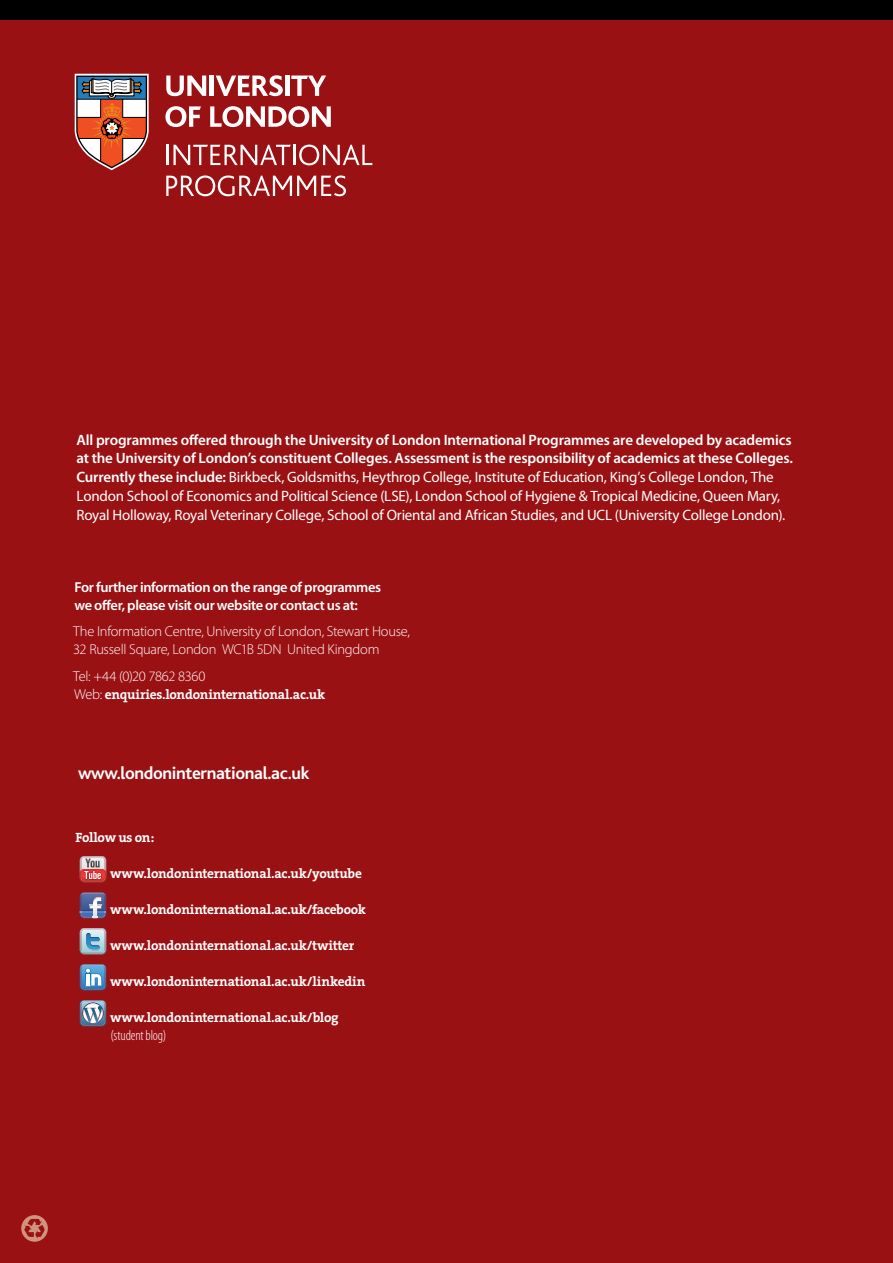
<style>
.page{position:relative;width:893px;height:1263px;background:#9a1114}
.page>*{position:absolute;margin:0;border:0;box-sizing:border-box;transform-origin:0 0}
.t1{font:700 18px "Bliss";letter-spacing:-.02em;color:#fff}
.t2{font:15px/18.8px "Myriad Pro";letter-spacing:-.01em;color:#fff}
.t3{font:300 14.4px/18px "Myriad Pro";letter-spacing:-.02em;color:#fff}
.t4{font:600 14.4px/18px "Myriad Pro";letter-spacing:-.025em;color:#fff}
.t5{font:300 condensed 14.4px "Myriad Pro";letter-spacing:-.01em;color:#fff}
.t6{font:700 13.5px "The Serif";letter-spacing:-.025em;color:#fff}
.s1{font-weight:600}
.s2{font-family:"Myriad Pro";font-weight:300;font-size:14.4px}
</style>
<div class="page">
<hr style="left:166px;top:145px;width:3px;height:20px;background:#fff">
<svg style="left:173px;top:145px;width:118px;height:20px"></svg>
<hr style="left:293px;top:145px;width:2px;height:20px;background:#fff">
<svg style="left:299px;top:145px;width:73px;height:20px"></svg>
<svg style="left:166px;top:175px;width:180px;height:21px"></svg>
<svg style="left:166px;top:76px;width:40px;height:20px"></svg>
<hr style="left:210px;top:76px;width:4px;height:20px;background:#fff">
<svg style="left:216px;top:75px;width:67px;height:21px"></svg>
<hr style="left:285px;top:76px;width:4px;height:20px;background:#fff">
<svg style="left:291px;top:76px;width:35px;height:20px"></svg>
<svg style="left:165px;top:106px;width:36px;height:21px"></svg>
<svg style="left:210px;top:106px;width:121px;height:21px"></svg>
<svg style="left:75px;top:74px;width:74px;height:96px;background:#b0786e"></svg>
<svg style="left:80px;top:856px;width:26px;height:26px"></svg>
<svg style="left:80px;top:892px;width:26px;height:26px"></svg>
<img style="left:81px;top:893px;width:24px;height:4px">
<svg style="left:80px;top:928px;width:26px;height:26px"></svg>
<svg style="left:80px;top:964px;width:26px;height:26px"></svg>
<svg style="left:80px;top:1000px;width:26px;height:26px"></svg>
<svg style="left:21px;top:1215px;width:27px;height:27px"></svg>
<svg style="left:24px;top:1219px;width:21px;height:19px"></svg>
<div style="left:0;top:0;width:893px;height:20px;background:#000"></div>
<p class="t2" style="left:77px;top:430px;width:718px"><span class="s1">All programmes offered through the University of London International Programmes are developed by academics at the University of London’s constituent Colleges. Assessment is the responsibility of academics at these Colleges.<br>Currently these include:</span> Birkbeck, Goldsmiths, Heythrop College, Institute of Education, King’s College London, The London School of Economics and Political Science (LSE), London School of Hygiene &amp; Tropical Medicine, Queen Mary, Royal Holloway, Royal Veterinary College, School of Oriental and African Studies, and UCL (University College London).</p>
<p class="t4" style="left:74px;top:578px;width:308px">For further information on the range of programmes we offer, please visit our website or contact us at:</p>
<p class="t3" style="left:73px;top:622px;width:338px">The Information Centre, University of London, Stewart House,<br>32 Russell Square, London WC1B 5DN United Kingdom</p>
<p class="t3" style="left:73px;top:667px;width:134px">Tel: +44 (0)20 7862 8360</p>
<p class="t6" style="left:74px;top:683px;width:253px"><span class="s2">Web:</span> enquiries.londoninternational.ac.uk</p>
<p class="t1" style="left:78px;top:764px;width:233px">www.londoninternational.ac.uk</p>
<p class="t6" style="left:76px;top:826px;width:80px">Follow us on:</p>
<p class="t6" style="left:110px;top:862px;width:253px">www.londoninternational.ac.uk/youtube</p>
<p class="t6" style="left:110px;top:898px;width:258px">www.londoninternational.ac.uk/facebook</p>
<p class="t6" style="left:110px;top:934px;width:246px">www.londoninternational.ac.uk/twitter</p>
<p class="t6" style="left:110px;top:970px;width:257px">www.londoninternational.ac.uk/linkedin</p>
<p class="t6" style="left:110px;top:1006px;width:230px">www.londoninternational.ac.uk/blog</p>
<p class="t5" style="left:110px;top:1027px;width:58px">(student blog)</p>
</div>
